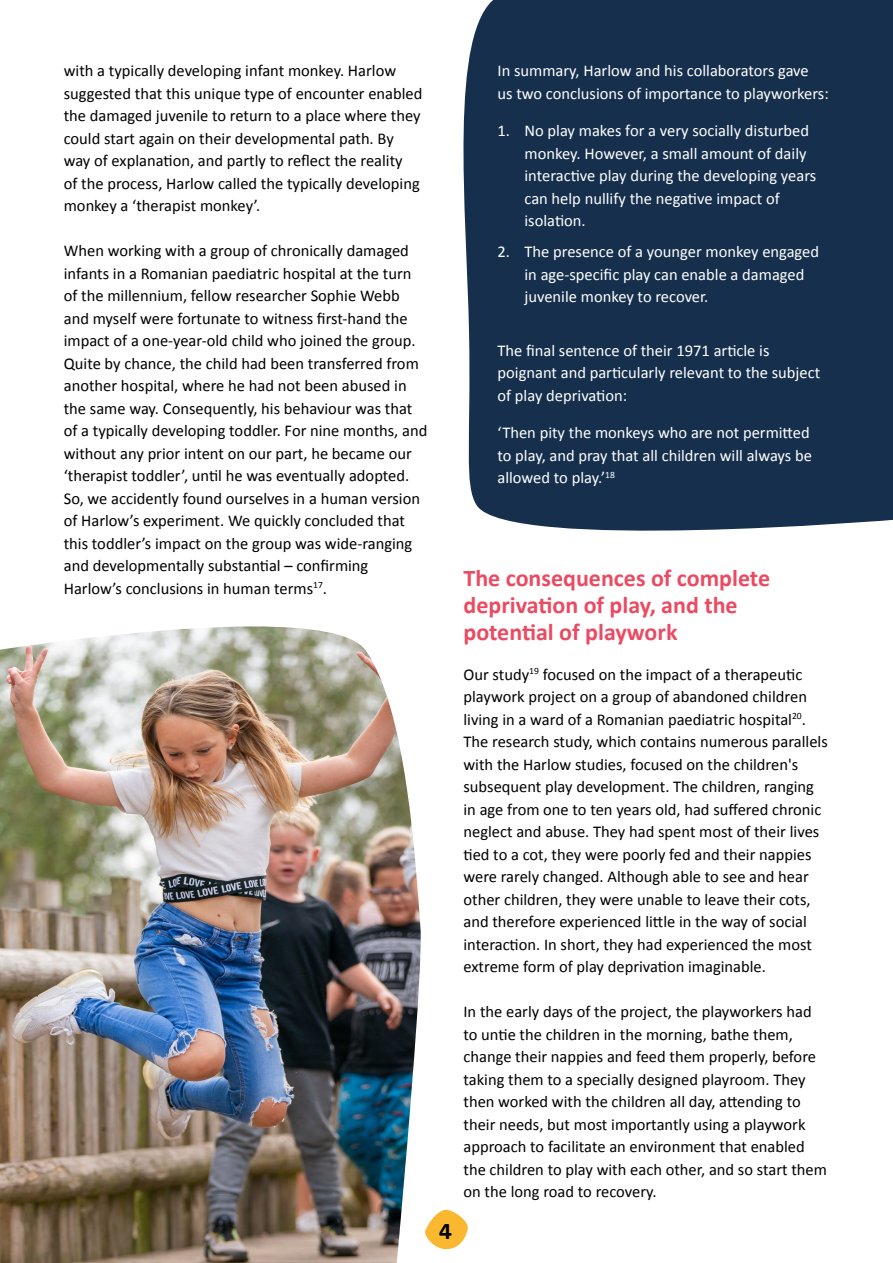
<style>
.page{position:relative;width:893px;height:1263px;background:#fff}
.page>*{position:absolute;margin:0;border:0;box-sizing:border-box;transform-origin:0 0}
.t1{font:700 24px/27px "Calibri";color:#ea4b62}
.t2{font:700 24px "Calibri";color:#000}
.t3{font:16.5px/22.5px "Calibri";color:#000}
.t4{font:16.5px/22.5px "Calibri";color:#fff}
</style>
<div class="page">
<svg style="left:425px;top:1209px;width:43px;height:40px"></svg>
<div style="left:463px;top:0;width:430px;height:531px;background:#152f4c"></div>
<img style="left:0;top:626px;width:421px;height:637px">
<p class="t3" style="left:64px;top:59px;width:360px">with a typically developing infant monkey. Harlow suggested that this unique type of encounter enabled the damaged juvenile to return to a place where they could start again on their developmental path. By way of explanation, and partly to reflect the reality<br>of the process, Harlow called the typically developing monkey a ‘therapist monkey’.</p>
<p class="t3" style="left:64px;top:239px;width:365px">When working with a group of chronically damaged infants in a Romanian paediatric hospital at the turn of the millennium, fellow researcher Sophie Webb and myself were fortunate to witness first-hand the impact of a one-year-old child who joined the group.<br>Quite by chance, the child had been transferred from another hospital, where he had not been abused in the same way. Consequently, his behaviour was that of a typically developing toddler. For nine months, and without any prior intent on our part, he became our ‘therapist toddler’, until he was eventually adopted.<br>So, we accidently found ourselves in a human version of Harlow’s experiment. We quickly concluded that this toddler’s impact on the group was wide-ranging and developmentally substantial – confirming Harlow’s conclusions in human terms<sup>17</sup>.</p>
<p class="t4" style="left:497px;top:59px;width:333px">In summary, Harlow and his collaborators gave<br>us two conclusions of importance to playworkers:</p>
<p class="t4" style="left:524px;top:119px;width:293px;text-indent:-27px">1. No play makes for a very socially disturbed monkey. However, a small amount of daily interactive play during the developing years can help nullify the negative impact of isolation.</p>
<p class="t4" style="left:524px;top:240px;width:296px;text-indent:-27px">2. The presence of a younger monkey engaged in age-specific play can enable a damaged juvenile monkey to recover.</p>
<p class="t4" style="left:497px;top:339px;width:324px">The final sentence of their 1971 article is poignant and particularly relevant to the subject of play deprivation:</p>
<p class="t4" style="left:497px;top:421px;width:316px">‘Then pity the monkeys who are not permitted to play, and pray that all children will always be allowed to play.’<sup>18</sup></p>
<h1 class="t2" style="left:439px;top:1213px;width:14px">4</h1>
<h1 class="t1" style="left:463px;top:564px;width:308px">The consequences of complete deprivation of play, and the potential of playwork</h1>
<p class="t3" style="left:463px;top:662px;width:366px">Our study<sup>19</sup> focused on the impact of a therapeutic playwork project on a group of abandoned children living in a ward of a Romanian paediatric hospital<sup>20</sup>.<br>The research study, which contains numerous parallels with the Harlow studies, focused on the children's subsequent play development. The children, ranging in age from one to ten years old, had suffered chronic neglect and abuse. They had spent most of their lives tied to a cot, they were poorly fed and their nappies were rarely changed. Although able to see and hear other children, they were unable to leave their cots, and therefore experienced little in the way of social interaction. In short, they had experienced the most extreme form of play deprivation imaginable.</p>
<p class="t3" style="left:463px;top:1000px;width:365px">In the early days of the project, the playworkers had to untie the children in the morning, bathe them, change their nappies and feed them properly, before taking them to a specially designed playroom. They then worked with the children all day, attending to their needs, but most importantly using a playwork approach to facilitate an environment that enabled the children to play with each other, and so start them on the long road to recovery.</p>
</div>
